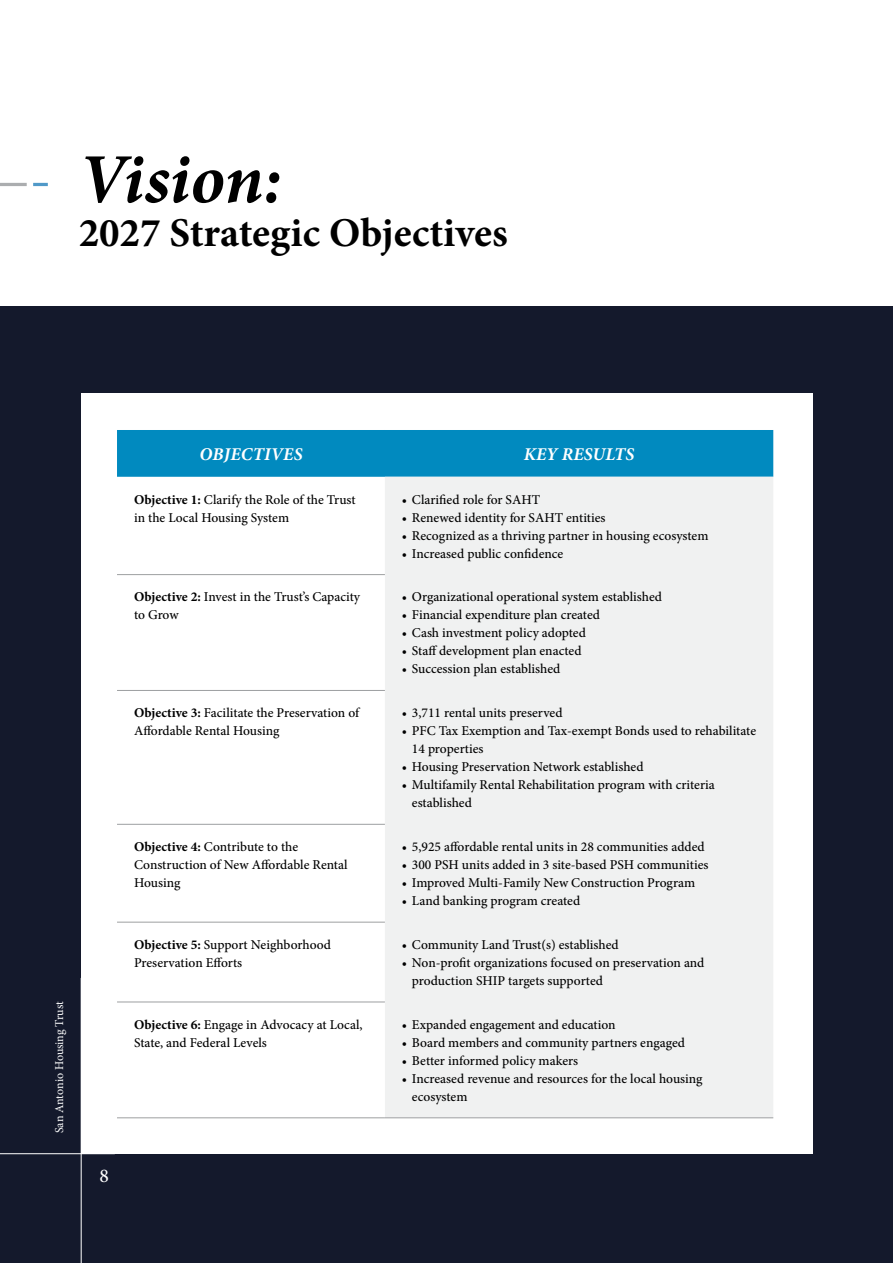
<style>
.page{position:relative;width:893px;height:1263px;background:#fff}
.page>*{position:absolute;margin:0;border:0;box-sizing:border-box;transform-origin:0 0}
.t1{font:italic 700 70.5px "Minion Pro";letter-spacing:-.005em;color:#000}
.t2{font:700 40.95px "Minion Pro";color:#000}
.t3{font:500 19.5px "Minion Pro";color:#fff}
.t4{font:italic 700 18px "Minion Pro";letter-spacing:.01em;color:#fff}
.t5{font:500 13.5px/18px "Minion Pro";color:#000}
.t6{font:12px "Minion Pro";letter-spacing:-.005em;color:#fff}
.s1{font-weight:700}
</style>
<div class="page">
<div style="left:0;top:306px;width:893px;height:957px;background:#14192c"></div>
<div style="left:81px;top:393px;width:731px;height:760px;background:#fff"></div>
<div style="left:117px;top:430px;width:656px;height:47px;background:#018abf"></div>
<div style="left:385px;top:477px;width:388px;height:640px;background:#f0f1f1"></div>
<svg style="left:117px;top:575px;width:268px;height:427px"></svg>
<hr style="left:117px;top:574px;width:268px;height:1px;background:#9d9fa1">
<hr style="left:117px;top:690px;width:268px;height:1px;background:#9d9fa1">
<hr style="left:117px;top:824px;width:268px;height:1px;background:#9d9fa1">
<hr style="left:117px;top:922px;width:268px;height:1px;background:#9d9fa1">
<hr style="left:117px;top:1002px;width:268px;height:1px;background:#9d9fa1">
<hr style="left:117px;top:1117px;width:268px;height:1px;background:#9d9fa1">
<hr style="left:385px;top:1117px;width:388px;height:1px;background:#9d9fa1">
<hr style="left:0;top:183px;width:27px;height:3px;background:#abadaf">
<hr style="left:33px;top:183px;width:15px;height:3px;background:#5099c8">
<hr style="left:81px;top:978px;width:1px;height:285px;background:#fff">
<hr style="left:0;top:1153px;width:115px;height:1px;background:#fff">
<h1 class="t1" style="left:79px;top:129px;width:205px">Vision:</h1>
<h2 class="t2" style="left:79px;top:204px;width:431px">2027 Strategic Objectives</h2>
<p class="t6" style="left:51px;top:1133px;width:133px;rotate:-90deg">San Antonio Housing Trust</p>
<h3 class="t4" style="left:199px;top:441px;width:105px">OBJECTIVES</h3>
<h3 class="t4" style="left:524px;top:441px;width:112px">KEY RESULTS</h3>
<p class="t5" style="left:134px;top:490px;width:223px"><span class="s1">Objective 1:</span> Clarify the Role of the Trust in the Local Housing System</p>
<p class="t5" style="left:402px;top:490px;width:140px">• Clarified role for SAHT</p>
<p class="t5" style="left:402px;top:508px;width:205px">• Renewed identity for SAHT entities</p>
<p class="t5" style="left:402px;top:526px;width:308px">• Recognized as a thriving partner in housing ecosystem</p>
<p class="t5" style="left:402px;top:544px;width:163px">• Increased public confidence</p>
<p class="t5" style="left:134px;top:588px;width:228px"><span class="s1">Objective 2:</span> Invest in the Trust’s Capacity to Grow</p>
<p class="t5" style="left:402px;top:588px;width:262px">• Organizational operational system established</p>
<p class="t5" style="left:402px;top:606px;width:200px">• Financial expenditure plan created</p>
<p class="t5" style="left:402px;top:624px;width:186px">• Cash investment policy adopted</p>
<p class="t5" style="left:402px;top:642px;width:181px">• Staff development plan enacted</p>
<p class="t5" style="left:402px;top:660px;width:160px">• Succession plan established</p>
<p class="t5" style="left:134px;top:704px;width:227px"><span class="s1">Objective 3:</span> Facilitate the Preservation of<br>Affordable Rental Housing</p>
<p class="t5" style="left:402px;top:704px;width:162px">• 3,711 rental units preserved</p>
<p class="t5" style="left:412px;top:722px;width:346px;text-indent:-10px">• PFC Tax Exemption and Tax-exempt Bonds used to rehabilitate<br>14 properties</p>
<p class="t5" style="left:402px;top:758px;width:243px">• Housing Preservation Network established</p>
<p class="t5" style="left:412px;top:776px;width:304px;text-indent:-10px">• Multifamily Rental Rehabilitation program with criteria established</p>
<p class="t5" style="left:134px;top:838px;width:215px"><span class="s1">Objective 4:</span> Contribute to the<br>Construction of New Affordable Rental<br>Housing</p>
<p class="t5" style="left:402px;top:838px;width:304px">• 5,925 affordable rental units in 28 communities added</p>
<p class="t5" style="left:402px;top:856px;width:308px">• 300 PSH units added in 3 site-based PSH communities</p>
<p class="t5" style="left:402px;top:874px;width:295px">• Improved Multi-Family New Construction Program</p>
<p class="t5" style="left:402px;top:892px;width:180px">• Land banking program created</p>
<p class="t5" style="left:134px;top:936px;width:198px"><span class="s1">Objective 5:</span> Support Neighborhood<br>Preservation Efforts</p>
<p class="t5" style="left:402px;top:936px;width:218px">• Community Land Trust(s) established</p>
<p class="t5" style="left:412px;top:953px;width:294px;text-indent:-10px">• Non-profit organizations focused on preservation and production SHIP targets supported</p>
<p class="t5" style="left:134px;top:1015px;width:230px"><span class="s1">Objective 6:</span> Engage in Advocacy at Local,<br>State, and Federal Levels</p>
<p class="t5" style="left:402px;top:1015px;width:215px">• Expanded engagement and education</p>
<p class="t5" style="left:402px;top:1033px;width:285px">• Board members and community partners engaged</p>
<p class="t5" style="left:402px;top:1051px;width:178px">• Better informed policy makers</p>
<p class="t5" style="left:412px;top:1069px;width:292px;text-indent:-10px">• Increased revenue and resources for the local housing ecosystem</p>
<h3 class="t3" style="left:99px;top:1163px;width:11px">8</h3>
</div>
